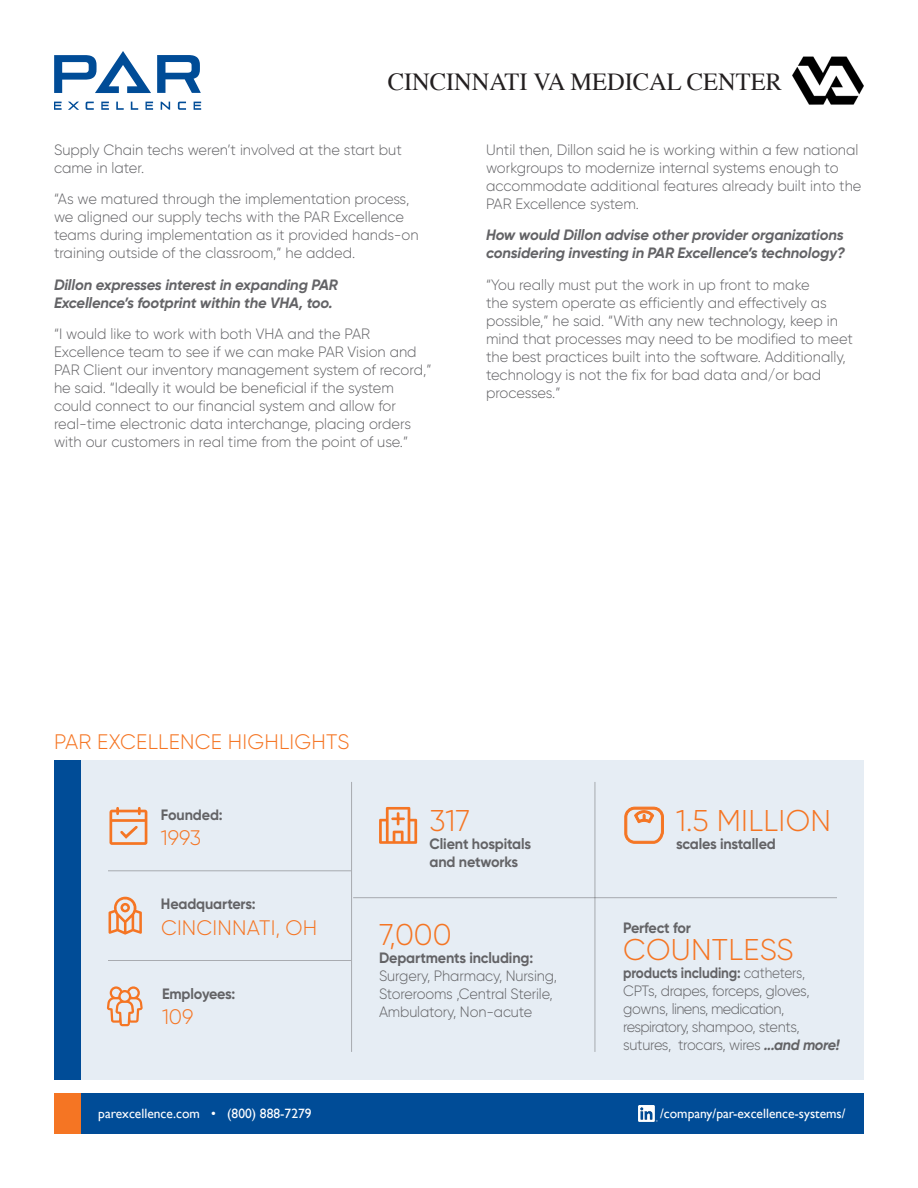
<style>
.page{position:relative;width:918px;height:1188px;background:#fff}
.page>*{position:absolute;margin:0;border:0;box-sizing:border-box;transform-origin:0 0}
.SUBHEAD{font:300 30px "Gilroy";letter-spacing:.01em;color:#f57523}
.BODY_COPY{font:300 30px "Gilroy";color:#f57523}
.t1{font:24.45px "Times";color:#231f20}
.SUBHEAD-2{font:300 21px "Gilroy";letter-spacing:.01em;color:#f57523}
.BODY_COPY-2{font:300 15px/18px "Gilroy";color:#636366}
.BODY_BOLD_ITAL{font:italic 700 15px/18px "Gilroy";letter-spacing:-.01em;color:#636366}
.BODY_COPY-3{font:300 15px/18px "Gilroy";letter-spacing:-.04em;color:#636366;scale:.9 1}
.BODY_COPY-4{font:300 15px/18px "Gilroy";color:#636366;scale:.96 1}
.BODY_COPY-5{font:700 15px/18px "Gilroy";letter-spacing:-.01em;color:#636366;scale:.96 1}
.t2{font:13.5px "Gill Sans";color:#fff}
.s1{font-weight:700}
.s2{font-weight:700;font-style:italic}
</style>
<div class="page">
<div style="left:54px;top:1094px;width:810px;height:40px;background:#004c97"></div>
<img style="left:638px;top:1106px;width:20px;height:16px">
<div style="left:54px;top:1094px;width:27px;height:40px;background:#f57523"></div>
<img style="left:792px;top:56px;width:72px;height:49px">
<svg style="left:54px;top:102px;width:8px;height:8px"></svg>
<svg style="left:101px;top:102px;width:8px;height:8px"></svg>
<svg style="left:146px;top:102px;width:7px;height:8px"></svg>
<svg style="left:68px;top:102px;width:11px;height:8px"></svg>
<svg style="left:86px;top:102px;width:8px;height:8px"></svg>
<svg style="left:194px;top:102px;width:7px;height:8px"></svg>
<svg style="left:178px;top:102px;width:8px;height:8px"></svg>
<svg style="left:116px;top:102px;width:8px;height:8px"></svg>
<svg style="left:131px;top:102px;width:7px;height:8px"></svg>
<svg style="left:161px;top:102px;width:9px;height:8px"></svg>
<svg style="left:157px;top:55px;width:44px;height:38px"></svg>
<svg style="left:54px;top:51px;width:97px;height:42px"></svg>
<div style="left:54px;top:760px;width:810px;height:320px;background:#e6edf4"></div>
<div style="left:54px;top:760px;width:27px;height:320px;background:#004c97"></div>
<svg style="left:110px;top:807px;width:37px;height:38px"></svg>
<svg style="left:109px;top:896px;width:33px;height:39px"></svg>
<svg style="left:107px;top:986px;width:36px;height:40px"></svg>
<svg style="left:624px;top:807px;width:40px;height:37px"></svg>
<svg style="left:379px;top:807px;width:38px;height:37px"></svg>
<hr style="left:391px;top:817px;width:14px;height:3px;background:#f57523">
<hr style="left:108px;top:871px;width:243px;height:1px;background:#231f20">
<hr style="left:353px;top:897px;width:484px;height:1px;background:#231f20">
<hr style="left:108px;top:960px;width:243px;height:1px;background:#231f20">
<hr style="left:351px;top:782px;width:1px;height:270px;background:#231f20">
<hr style="left:595px;top:782px;width:1px;height:270px;background:#231f20">
<h2 class="t1" style="left:388px;top:58px;width:396px">CINCINNATI VA MEDICAL CENTER</h2>
<p class="BODY_COPY-2" style="left:54px;top:140px;width:349px">Supply Chain techs weren’t involved at the start but came in later.</p>
<p class="BODY_COPY-2" style="left:54px;top:190px;width:366px">“As we matured through the implementation process, we aligned our supply techs with the PAR Excellence teams during implementation as it provided hands-on training outside of the classroom,” he added.</p>
<p class="BODY_BOLD_ITAL" style="left:54px;top:275px;width:285px">Dillon expresses interest in expanding PAR<br>Excellence’s footprint within the VHA, too.</p>
<p class="BODY_COPY-2" style="left:54px;top:325px;width:379px">“I would like to work with both VHA and the PAR Excellence team to see if we can make PAR Vision and PAR Client our inventory management system of record,” he said. “Ideally it would be beneficial if the system could connect to our financial system and allow for real-time electronic data interchange, placing orders with our customers in real time from the point of use.”</p>
<p class="BODY_COPY-2" style="left:486px;top:140px;width:377px">Until then, Dillon said he is working within a few national workgroups to modernize internal systems enough to accommodate additional features already built into the PAR Excellence system.</p>
<p class="BODY_BOLD_ITAL" style="left:486px;top:226px;width:361px">How would Dillon advise other provider organizations considering investing in PAR Excellence’s technology?</p>
<p class="BODY_COPY-2" style="left:486px;top:275px;width:368px">“You really must put the work in up front to make<br>the system operate as efficiently and effectively as possible,” he said. “With any new technology, keep in mind that processes may need to be modified to meet the best practices built into the software. Additionally, technology is not the fix for bad data and/or bad processes.”</p>
<p class="SUBHEAD-2" style="left:54px;top:729px;width:297px">PAR EXCELLENCE HIGHLIGHTS</p>
<p class="BODY_COPY-5" style="left:161px;top:805px;width:66px">Founded:</p>
<p class="SUBHEAD-2" style="left:161px;top:825px;width:42px">1993</p>
<p class="BODY_COPY-5" style="left:161px;top:895px;width:100px">Headquarters:</p>
<p class="SUBHEAD-2" style="left:161px;top:914px;width:158px">CINCINNATI, OH</p>
<p class="BODY_COPY-5" style="left:162px;top:985px;width:78px">Employees:</p>
<p class="SUBHEAD-2" style="left:162px;top:1004px;width:33px">109</p>
<p class="BODY_COPY" style="left:430px;top:802px;width:42px">317</p>
<p class="BODY_COPY-5" style="left:430px;top:835px;width:107px">Client hospitals and networks</p>
<p class="SUBHEAD" style="left:379px;top:916px;width:74px">7,000</p>
<p class="BODY_COPY-4" style="left:379px;top:949px;width:187px"><span class="s1">Departments including:<br></span>Surgery, Pharmacy, Nursing,<br>Storerooms ,Central Sterile,<br>Ambulatory, Non-acute</p>
<p class="SUBHEAD" style="left:676px;top:802px;width:157px">1.5 MILLION</p>
<p class="BODY_COPY-5" style="left:676px;top:835px;width:105px">scales installed</p>
<p class="BODY_COPY-5" style="left:623px;top:919px;width:72px">Perfect for</p>
<p class="SUBHEAD" style="left:623px;top:931px;width:172px">COUNTLESS</p>
<p class="BODY_COPY-3" style="left:623px;top:964px;width:242px"><span class="s1">products including:</span> catheters,<br>CPTs, drapes, forceps, gloves, gowns, linens, medication, respiratory, shampoo, stents, sutures, trocars, wires <span class="s2">...and more!</span></p>
<p class="t2" style="left:98px;top:1105px;width:215px">parexcellence.com • (800) 888-7279</p>
<p class="t2" style="left:660px;top:1105px;width:187px">/company/par-excellence-systems/</p>
</div>
